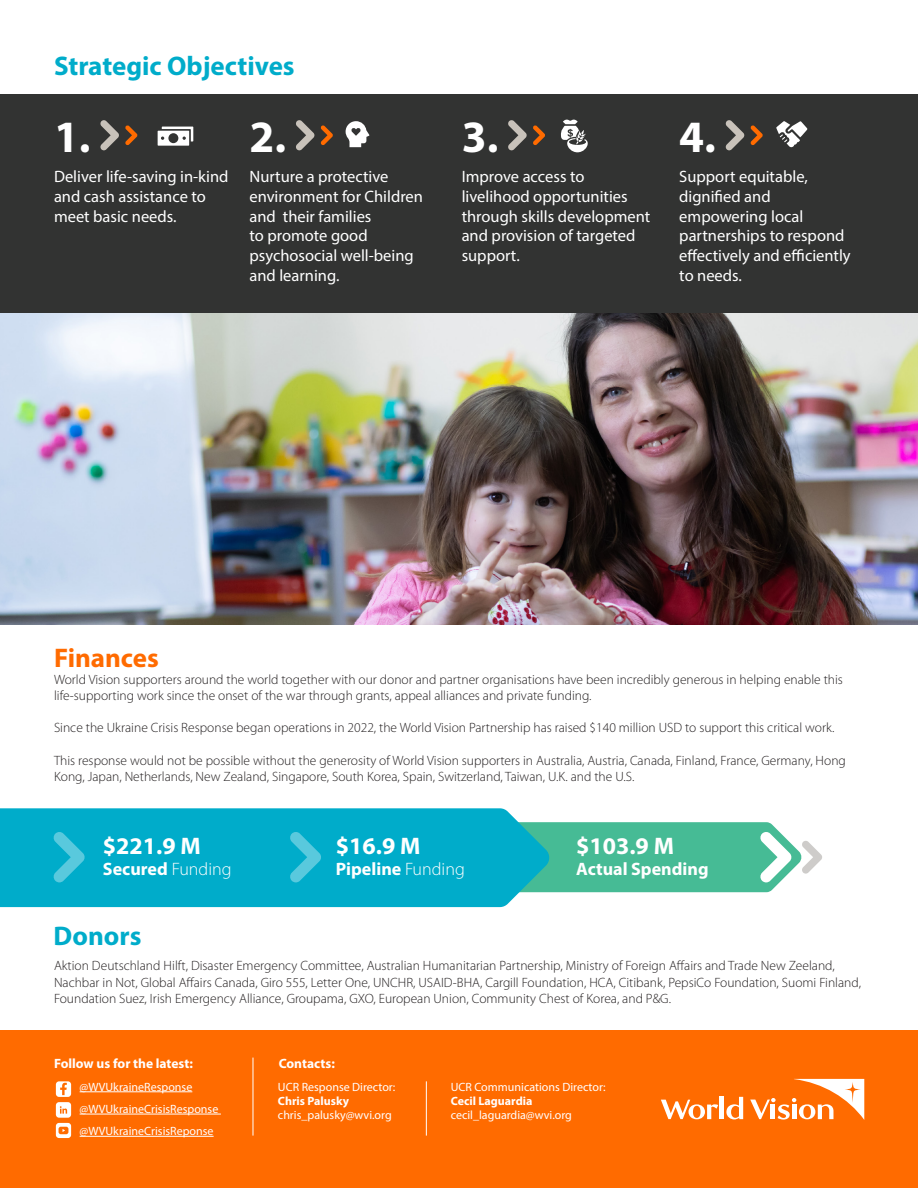
<style>
.page{position:relative;width:918px;height:1188px;background:#fff}
.page>*{position:absolute;margin:0;border:0;box-sizing:border-box;transform-origin:0 0}
.t1{font:700 45px "Myriad Pro";color:#fff}
.t2{font:700 27px "Myriad Pro";color:#00acca}
.t3{font:700 27px "Myriad Pro";color:#ff6b00}
.t4{font:700 24px "Myriad Pro";color:#fff}
.t5{font:700 18px "Myriad Pro";color:#fff}
.t6{font:16.5px/19.8px "Myriad Pro";color:#fff}
.t7{font:300 13.5px/16.2px "Myriad Pro";color:#231f20}
.t8{font:700 13.5px "Myriad Pro";color:#fff}
.t9{font:12px "Myriad Pro";color:#fff}
.t10{font:700 12px "Myriad Pro";color:#fff}
.s1{font-weight:300}
</style>
<div class="page">
<svg style="left:550px;top:822px;width:272px;height:70px;background:#63c5a5"></svg>
<div style="left:0;top:808px;width:550px;height:99px;background:#00acca"></div>
<svg style="left:290px;top:831px;width:32px;height:51px;background:#27b8d2"></svg>
<svg style="left:53px;top:831px;width:32px;height:51px;background:#27b8d2"></svg>
<div style="left:0;top:94px;width:918px;height:220px;background:#323332"></div>
<svg style="left:125px;top:125px;width:13px;height:20px"></svg>
<svg style="left:321px;top:125px;width:12px;height:20px"></svg>
<svg style="left:533px;top:125px;width:12px;height:20px"></svg>
<svg style="left:100px;top:120px;width:19px;height:30px"></svg>
<svg style="left:296px;top:120px;width:19px;height:30px"></svg>
<svg style="left:508px;top:120px;width:19px;height:30px"></svg>
<svg style="left:725px;top:120px;width:38px;height:30px"></svg>
<div style="left:0;top:1030px;width:918px;height:158px;background:#ff6b00"></div>
<hr style="left:253px;top:1058px;width:1px;height:78px;background:#fff">
<hr style="left:426px;top:1081px;width:1px;height:55px;background:#fff">
<hr style="left:720px;top:1097px;width:4px;height:22px;background:#fff">
<svg style="left:661px;top:1100px;width:57px;height:19px"></svg>
<svg style="left:750px;top:1079px;width:114px;height:41px"></svg>
<svg style="left:726px;top:1097px;width:17px;height:22px"></svg>
<svg style="left:56px;top:1081px;width:15px;height:37px"></svg>
<svg style="left:56px;top:1123px;width:15px;height:15px"></svg>
<svg style="left:59px;top:1127px;width:9px;height:7px"></svg>
<hr style="left:80px;top:1092px;width:112px;height:1px;background:#fff">
<hr style="left:80px;top:1114px;width:141px;height:1px;background:#fff">
<hr style="left:80px;top:1136px;width:134px;height:1px;background:#fff">
<img style="left:0;top:314px;width:918px;height:310px">
<svg style="left:158px;top:127px;width:35px;height:19px"></svg>
<svg style="left:346px;top:121px;width:23px;height:26px"></svg>
<svg style="left:561px;top:119px;width:27px;height:33px"></svg>
<svg style="left:776px;top:121px;width:31px;height:26px"></svg>
<p class="t2" style="left:54px;top:49px;width:242px">Strategic Objectives</p>
<p class="t1" style="left:54px;top:108px;width:38px">1.</p>
<p class="t1" style="left:249px;top:108px;width:38px">2.</p>
<p class="t1" style="left:462px;top:108px;width:38px">3.</p>
<p class="t1" style="left:679px;top:108px;width:38px">4.</p>
<p class="t6" style="left:54px;top:166px;width:176px">Deliver life-saving in-kind and cash assistance to meet basic needs.</p>
<p class="t6" style="left:249px;top:166px;width:175px">Nurture a protective environment for Children and their families<br>to promote good psychosocial well-being and learning.</p>
<p class="t6" style="left:462px;top:166px;width:190px">Improve access to livelihood opportunities through skills development and provision of targeted support.</p>
<p class="t6" style="left:679px;top:166px;width:173px">Support equitable, dignified and empowering local partnerships to respond effectively and efficiently to needs.</p>
<p class="t3" style="left:54px;top:641px;width:106px">Finances</p>
<p class="t7" style="left:54px;top:671px;width:791px">World Vision supporters around the world together with our donor and partner organisations have been incredibly generous in helping enable this life-supporting work since the onset of the war through grants, appeal alliances and private funding.</p>
<p class="t7" style="left:54px;top:720px;width:782px">Since the Ukraine Crisis Response began operations in 2022, the World Vision Partnership has raised $140 million USD to support this critical work.</p>
<p class="t7" style="left:54px;top:752px;width:793px">This response would not be possible without the generosity of World Vision supporters in Australia, Austria, Canada, Finland, France, Germany, Hong<br>Kong, Japan, Netherlands, New Zealand, Singapore, South Korea, Spain, Switzerland, Taiwan, U.K. and the U.S.</p>
<p class="t4" style="left:103px;top:830px;width:99px">$221.9 M</p>
<p class="t5" style="left:103px;top:858px;width:130px">Secured <span class="s1">Funding</span></p>
<p class="t2" style="left:54px;top:918px;width:89px">Donors</p>
<p class="t4" style="left:336px;top:830px;width:86px">$16.9 M</p>
<p class="t5" style="left:336px;top:858px;width:130px">Pipeline <span class="s1">Funding</span></p>
<p class="t4" style="left:576px;top:830px;width:99px">$103.9 M</p>
<p class="t5" style="left:576px;top:858px;width:134px">Actual Spending</p>
<p class="t7" style="left:54px;top:958px;width:809px">Aktion Deutschland Hilft, Disaster Emergency Committee, Australian Humanitarian Partnership, Ministry of Foreign Affairs and Trade New Zeeland,<br>Nachbar in Not, Global Affairs Canada, Giro 555, Letter One, UNCHR, USAID-BHA, Cargill Foundation, HCA, Citibank, PepsiCo Foundation, Suomi Finland,<br>Foundation Suez, Irish Emergency Alliance, Groupama, GXO, European Union, Community Chest of Korea, and P&amp;G.</p>
<p class="t8" style="left:54px;top:1054px;width:140px">Follow us for the latest:</p>
<p class="t8" style="left:279px;top:1054px;width:58px">Contacts:</p>
<p class="t9" style="left:80px;top:1079px;width:114px">@WVUkraineResponse</p>
<p class="t9" style="left:80px;top:1101px;width:140px">@WVUkraineCrisisResponse</p>
<p class="t9" style="left:80px;top:1124px;width:135px">@WVUkraineCrisisReponse</p>
<p class="t9" style="left:278px;top:1079px;width:119px">UCR Response Director:</p>
<p class="t10" style="left:278px;top:1093px;width:73px">Chris Palusky</p>
<p class="t9" style="left:278px;top:1108px;width:115px">chris_palusky@wvi.org</p>
<p class="t9" style="left:451px;top:1079px;width:156px">UCR Communications Director:</p>
<p class="t10" style="left:451px;top:1093px;width:83px">Cecil Laguardia</p>
<p class="t9" style="left:451px;top:1108px;width:123px">cecil_laguardia@wvi.org</p>
</div>
